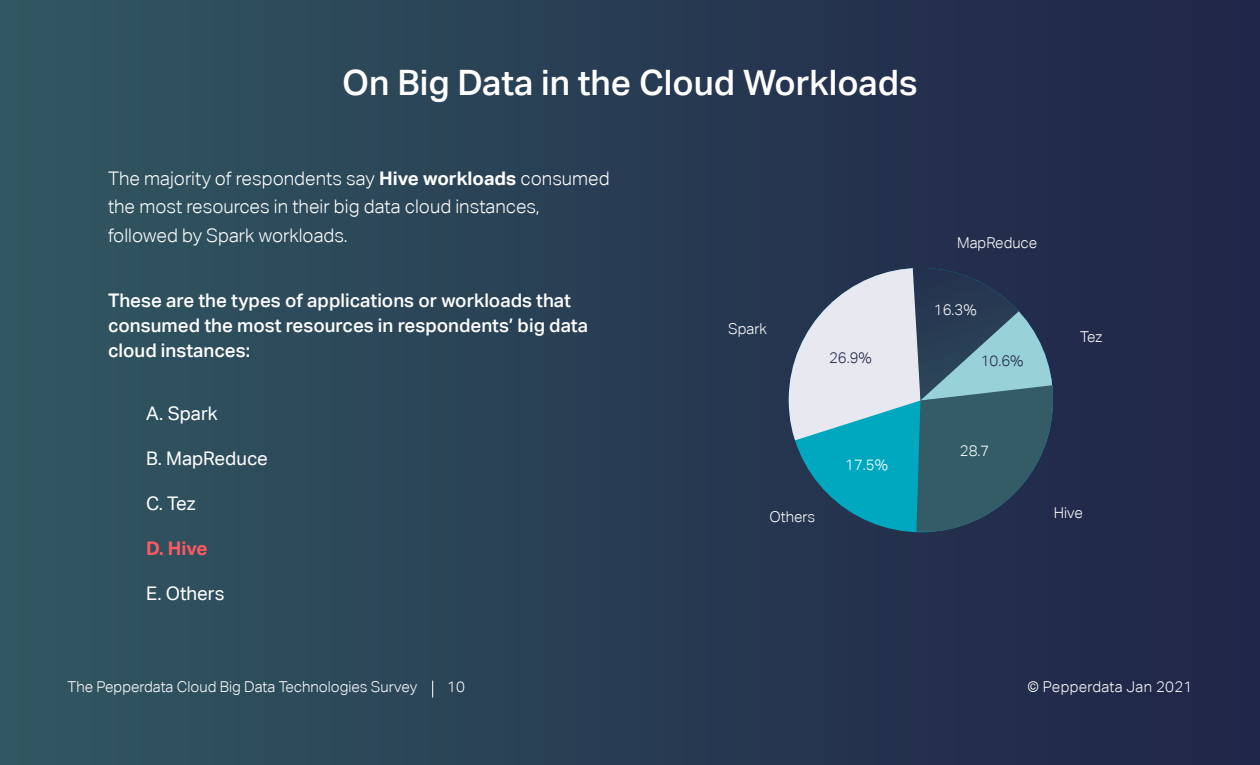
<style>
.page{position:relative;width:1260px;height:765px;background:#fff}
.page>*{position:absolute;margin:0;border:0;box-sizing:border-box;transform-origin:0 0}
.t1{font:500 35px "Aktiv Grotesk";color:#fff}
.t2{font:300 18.75px/28.8px "Aktiv Grotesk";color:#fff}
.t3{font:500 18.75px/25px "Aktiv Grotesk";color:#fff}
.t4{font:18.75px "Aktiv Grotesk";color:#fff}
.t5{font:700 18.75px "Aktiv Grotesk";color:#ff5961}
.t6{font:300 15px "Aktiv Grotesk";color:#fff}
.t7{font:300 15px "Aktiv Grotesk";letter-spacing:.02em;color:#fff}
.t8{font:300 15px "Aktiv Grotesk";color:#212647}
.s1{font-weight:700}
</style>
<div class="page">
<img style="left:0;top:0;width:1260px;height:765px">
<svg style="left:789px;top:268px;width:264px;height:264px;background:#578394"></svg>
<svg style="left:432px;top:681px;width:1px;height:17px"></svg>
<h1 class="t1" style="left:342px;top:61px;width:577px">On Big Data in the Cloud Workloads</h1>
<p class="t2" style="left:108px;top:164px;width:503px">The majority of respondents say <span class="s1">Hive workloads</span> consumed the most resources in their big data cloud instances, followed by Spark workloads.</p>
<p class="t3" style="left:108px;top:288px;width:482px">These are the types of applications or workloads that consumed the most resources in respondents’ big data cloud instances:</p>
<p class="t6" style="left:728px;top:320px;width:40px">Spark</p>
<p class="t8" style="left:829px;top:349px;width:44px">26.9%</p>
<p class="t6" style="left:957px;top:234px;width:81px">MapReduce</p>
<p class="t6" style="left:934px;top:302px;width:44px">16.3%</p>
<p class="t8" style="left:981px;top:352px;width:44px">10.6%</p>
<p class="t6" style="left:1080px;top:328px;width:23px">Tez</p>
<p class="t4" style="left:146px;top:402px;width:73px">A. Spark</p>
<p class="t4" style="left:146px;top:447px;width:123px">B. MapReduce</p>
<p class="t4" style="left:146px;top:492px;width:51px">C. Tez</p>
<p class="t5" style="left:146px;top:536px;width:63px">D. Hive</p>
<p class="t4" style="left:146px;top:582px;width:80px">E. Others</p>
<p class="t6" style="left:845px;top:456px;width:44px">17.5%</p>
<p class="t6" style="left:960px;top:442px;width:31px">28.7</p>
<p class="t6" style="left:770px;top:508px;width:47px">Others</p>
<p class="t6" style="left:1054px;top:504px;width:31px">Hive</p>
<p class="t6" style="left:68px;top:678px;width:351px">The Pepperdata Cloud Big Data Technologies Survey</p>
<p class="t6" style="left:447px;top:678px;width:19px">10</p>
<p class="t7" style="left:1027px;top:678px;width:167px">© Pepperdata Jan 2021</p>
</div>
